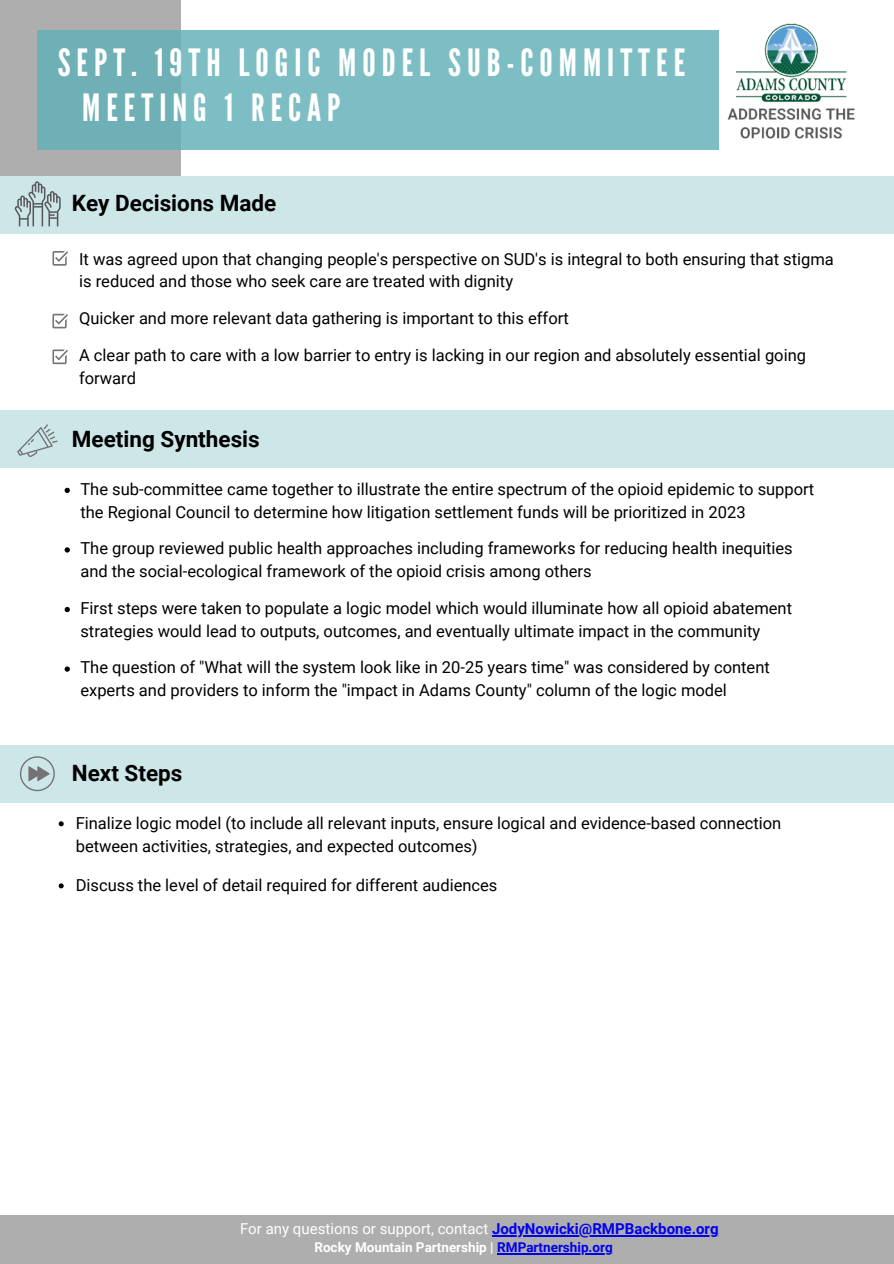
<style>
.page{position:relative;width:894px;height:1264px;background:#fff}
.page>*{position:absolute;margin:0;border:0;box-sizing:border-box;transform-origin:0 0}
.t1{font:37.5px "League Gothic";letter-spacing:.16em;color:#fff}
.t2{font:700 22.5px "Roboto";color:#000}
.t3{font:16.5px/22.8px "Roboto";color:#000}
.t4{font:15px "Roboto";color:#fff}
.t5{font:700 13.5px "Roboto";color:#fff}
.s1{font-weight:700;color:#00e}
.s2{color:#00e}
</style>
<div class="page">
<div style="left:0;top:0;width:181px;height:175px;background:#aeaeae"></div>
<div style="left:0;top:1215px;width:893px;height:48px;background:#aeaeae"></div>
<div style="left:0;top:176px;width:893px;height:57px;background:#cde6e8"></div>
<div style="left:0;top:411px;width:893px;height:57px;background:#cde6e8"></div>
<div style="left:38px;top:30px;width:681px;height:119px;background:linear-gradient(to right,#73b4ba,#81c2c8)"></div>
<img style="left:718px;top:23px;width:137px;height:126px">
<hr style="left:497px;top:1253px;width:115px;height:1px;background:#00e">
<hr style="left:492px;top:1235px;width:226px;height:1px;background:#00e">
<svg style="left:52px;top:251px;width:16px;height:15px"></svg>
<svg style="left:52px;top:314px;width:16px;height:14px"></svg>
<svg style="left:17px;top:424px;width:41px;height:33px"></svg>
<svg style="left:65px;top:488px;width:5px;height:5px"></svg>
<svg style="left:65px;top:547px;width:5px;height:5px"></svg>
<svg style="left:65px;top:607px;width:5px;height:5px"></svg>
<svg style="left:65px;top:666px;width:5px;height:5px"></svg>
<div style="left:0;top:745px;width:893px;height:57px;background:#cde6e8"></div>
<svg style="left:59px;top:821px;width:5px;height:5px"></svg>
<svg style="left:59px;top:883px;width:5px;height:5px"></svg>
<svg style="left:20px;top:756px;width:35px;height:35px"></svg>
<svg style="left:14px;top:181px;width:47px;height:45px"></svg>
<svg style="left:52px;top:349px;width:16px;height:15px"></svg>
<h1 class="t1" style="left:58px;top:41px;width:629px">SEPT. 19TH LOGIC MODEL SUB-COMMITTEE</h1>
<h1 class="t1" style="left:82px;top:86px;width:260px">MEETING 1 RECAP</h1>
<h2 class="t2" style="left:72px;top:190px;width:206px">Key Decisions Made</h2>
<p class="t3" style="left:79px;top:248px;width:756px">It was agreed upon that changing people's perspective on SUD's is integral to both ensuring that stigma is reduced and those who seek care are treated with dignity</p>
<p class="t3" style="left:79px;top:307px;width:491px">Quicker and more relevant data gathering is important to this effort</p>
<p class="t3" style="left:79px;top:344px;width:728px">A clear path to care with a low barrier to entry is lacking in our region and absolutely essential going forward</p>
<h2 class="t2" style="left:72px;top:426px;width:189px">Meeting Synthesis</h2>
<p class="t3" style="left:80px;top:477px;width:735px">The sub-committee came together to illustrate the entire spectrum of the opioid epidemic to support the Regional Council to determine how litigation settlement funds will be prioritized in 2023</p>
<p class="t3" style="left:80px;top:537px;width:713px">The group reviewed public health approaches including frameworks for reducing health inequities and the social-ecological framework of the opioid crisis among others</p>
<p class="t3" style="left:80px;top:597px;width:713px">First steps were taken to populate a logic model which would illuminate how all opioid abatement strategies would lead to outputs, outcomes, and eventually ultimate impact in the community</p>
<p class="t3" style="left:80px;top:656px;width:690px">The question of "What will the system look like in 20-25 years time" was considered by content experts and providers to inform the "impact in Adams County" column of the logic model</p>
<h2 class="t2" style="left:72px;top:760px;width:112px">Next Steps</h2>
<p class="t3" style="left:76px;top:812px;width:707px">Finalize logic model (to include all relevant inputs, ensure logical and evidence-based connection between activities, strategies, and expected outcomes)</p>
<p class="t3" style="left:76px;top:874px;width:423px">Discuss the level of detail required for different audiences</p>
<p class="t4" style="left:240px;top:1220px;width:480px">For any questions or support, contact <span class="s1">JodyNowicki@RMPBackbone.org</span></p>
<p class="t5" style="left:314px;top:1239px;width:300px">Rocky Mountain Partnership | <span class="s2">RMPartnership.org</span></p>
</div>
